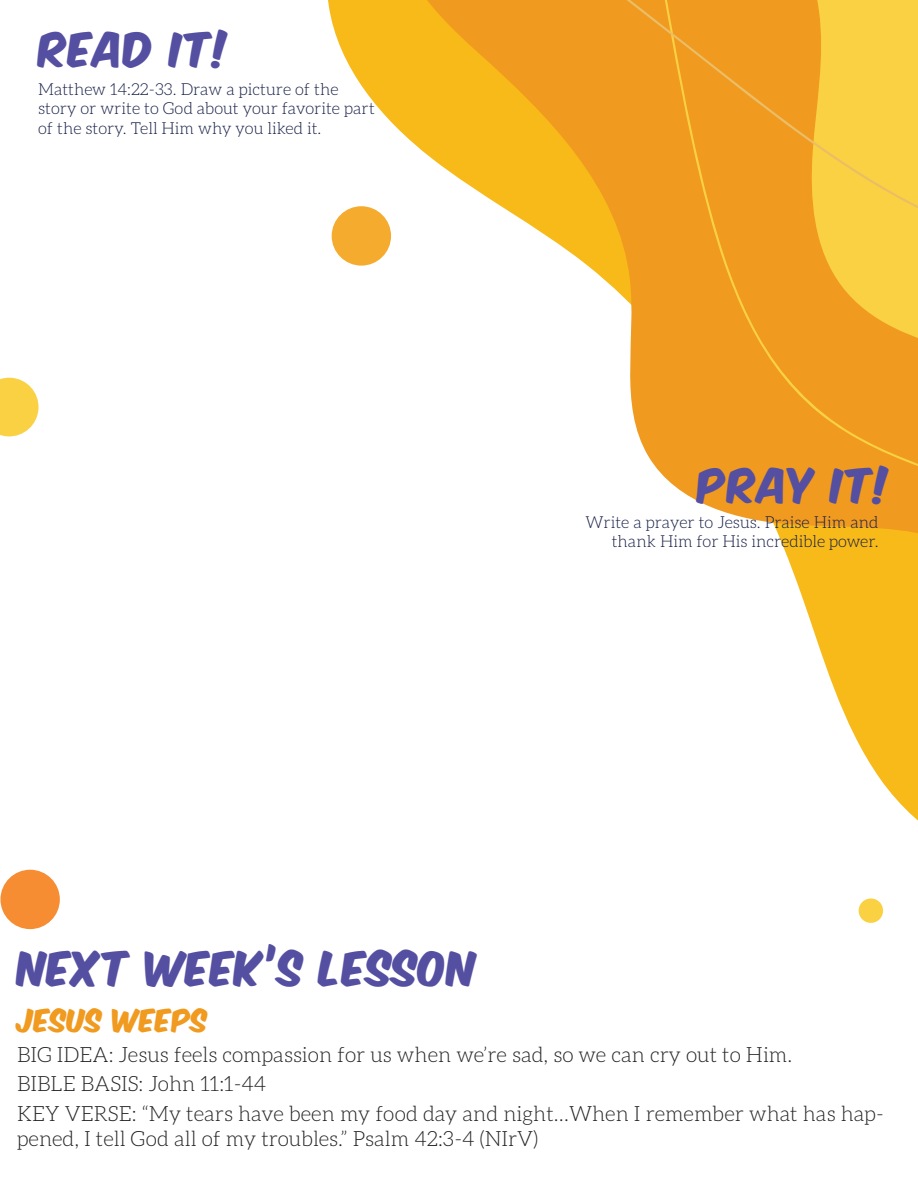
<style>
.page{position:relative;width:918px;height:1188px;background:#fff}
.page>*{position:absolute;margin:0;border:0;box-sizing:border-box;transform-origin:0 0}
.t1{font:40.5px "Komika Axis";letter-spacing:.03em;color:#554fa1}
.t2{font:27px "Komika Axis";letter-spacing:.02em;color:#f09a20}
.t3{font:300 21px/29.4px "Aleo";color:#212223}
.t4{font:300 16.5px/19.8px "Aleo";color:#151d45}
</style>
<div class="page">
<svg style="left:328px;top:0;width:590px;height:821px"></svg>
<svg style="left:413px;top:0;width:505px;height:545px"></svg>
<svg style="left:661px;top:227px;width:257px;height:253px;background:#f1a124"></svg>
<svg style="left:601px;top:0;width:317px;height:227px;background:#f3ac2b"></svg>
<div style="left:332px;top:206px;width:59px;height:60px;background:#f5ab2e;border-radius:50%"></div>
<div style="left:0;top:870px;width:60px;height:59px;background:#f78d32;border-radius:50%"></div>
<div style="left:859px;top:898px;width:24px;height:25px;background:#fad142;border-radius:50%"></div>
<svg style="left:0;top:377px;width:39px;height:60px"></svg>
<h1 class="t1" style="left:39px;top:29px;width:192px">READ IT!</h1>
<p class="t4" style="left:38px;top:79px;width:338px">Matthew 14:22-33. Draw a picture of the story or write to God about your favorite part of the story. Tell Him why you liked it.</p>
<h1 class="t1" style="left:698px;top:465px;width:194px">PRAY IT!</h1>
<p class="t4" style="left:585px;top:512px;width:295px;text-align:right">Write a prayer to Jesus. Praise Him and thank Him for His incredible power.</p>
<h1 class="t1" style="left:18px;top:948px;width:460px">NEXT WEEK’S LESSON</h1>
<p class="t2" style="left:17px;top:1007px;width:192px">JESUS WEEPS</p>
<p class="t3" style="left:17px;top:1040px;width:868px">BIG IDEA: Jesus feels compassion for us when we’re sad, so we can cry out to Him.<br>BIBLE BASIS: John 11:1-44<br>KEY VERSE: “My tears have been my food day and night…When I remember what has hap-</p>
<p class="t3" style="left:17px;top:1124px;width:523px">pened, I tell God all of my troubles.” Psalm 42:3-4 (NIrV)</p>
</div>
